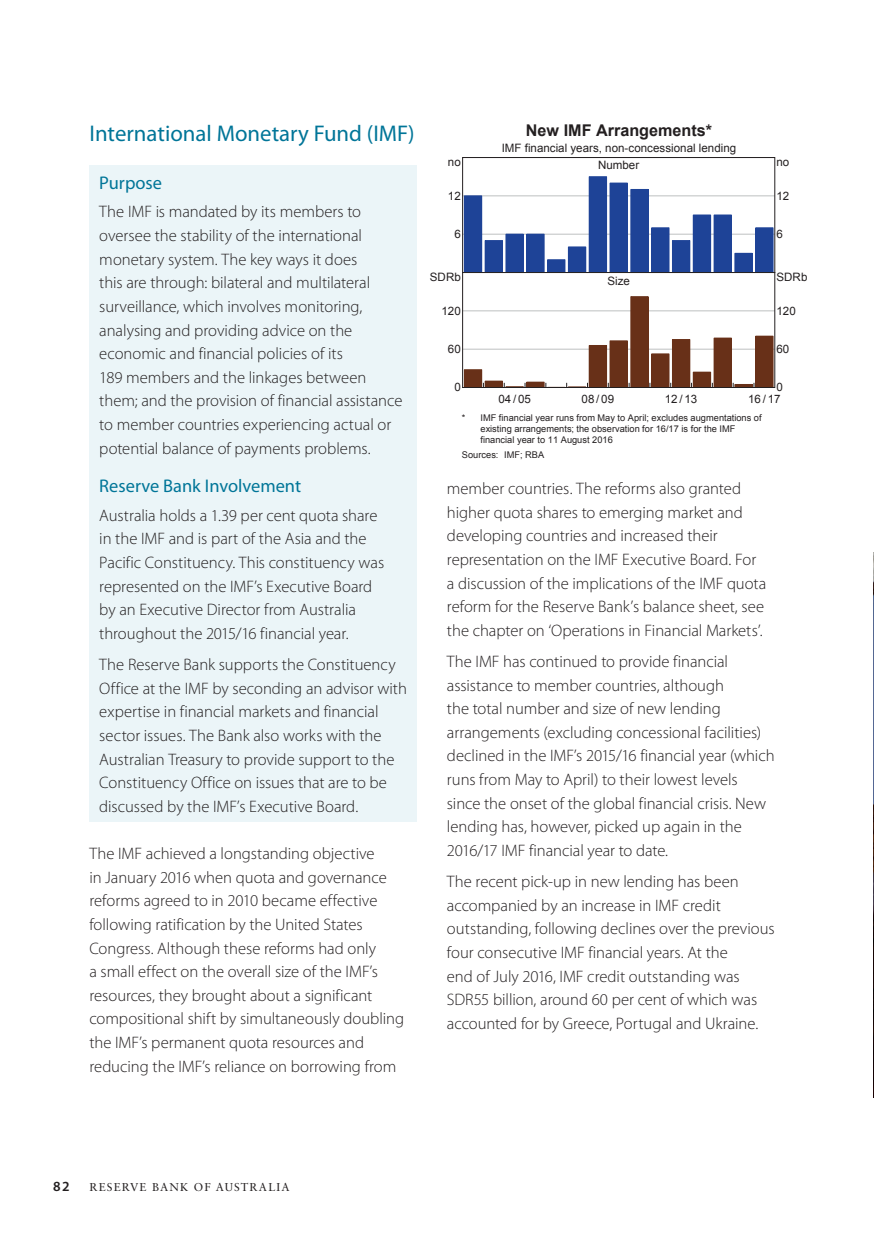
<style>
.page{position:relative;width:874px;height:1241px;background:#fff}
.page>*{position:absolute;margin:0;border:0;box-sizing:border-box;transform-origin:0 0}
.Heading_1{font:22.75px "Myriad Pro";color:#007598}
.Heading_2{font:18.38px "Myriad Pro";color:#007598}
.Body_Copy{font:300 16.62px/23.6px "Myriad Pro";color:#231f20}
.t1{font:700 16.1px "Arial";color:#231f20}
.t2{font:600 14px "Myriad Pro";color:#231f20}
.t3{font:11.55px/17.5px "Arial";color:#231f20;text-align:center}
.t4{font:11.38px "Sabon LT Std";letter-spacing:.1em;color:#231f20}
.t5{font:9.28px/11.2px "Arial";color:#231f20}
</style>
<div class="page">
<hr style="left:462px;top:234px;width:312px;height:1px;background:#bec0c1">
<hr style="left:462px;top:195px;width:312px;height:1px;background:#bec0c1">
<div style="left:464px;top:196px;width:17px;height:76px;background:#1e4397"></div>
<div style="left:485px;top:240px;width:17px;height:32px;background:#1e4397"></div>
<div style="left:485px;top:240px;width:17px;height:32px;border:1px solid #1e4397"></div>
<div style="left:505px;top:234px;width:18px;height:38px;background:#1e4397"></div>
<div style="left:505px;top:234px;width:18px;height:38px;border:1px solid #1e4397"></div>
<div style="left:526px;top:234px;width:18px;height:38px;background:#1e4397"></div>
<div style="left:547px;top:260px;width:17px;height:12px;background:#1e4397"></div>
<div style="left:568px;top:247px;width:17px;height:25px;background:#1e4397"></div>
<div style="left:589px;top:177px;width:17px;height:95px;background:#1e4397"></div>
<div style="left:609px;top:183px;width:18px;height:89px;background:#1e4397"></div>
<div style="left:609px;top:183px;width:18px;height:89px;border:1px solid #1e4397"></div>
<div style="left:630px;top:189px;width:18px;height:83px;background:#1e4397"></div>
<div style="left:630px;top:189px;width:18px;height:83px;border:1px solid #1e4397"></div>
<div style="left:651px;top:228px;width:17px;height:44px;background:#1e4397"></div>
<div style="left:672px;top:240px;width:17px;height:32px;background:#1e4397"></div>
<div style="left:672px;top:240px;width:17px;height:32px;border:1px solid #1e4397"></div>
<div style="left:693px;top:215px;width:17px;height:57px;background:#1e4397"></div>
<div style="left:713px;top:215px;width:18px;height:57px;background:#1e4397"></div>
<div style="left:713px;top:215px;width:18px;height:57px;border:1px solid #1e4397"></div>
<div style="left:734px;top:253px;width:17px;height:19px;background:#1e4397"></div>
<div style="left:734px;top:253px;width:17px;height:19px;border:1px solid #1e4397"></div>
<div style="left:755px;top:228px;width:17px;height:44px;background:#1e4397"></div>
<div style="left:462px;top:157px;width:312px;height:115px;border:1px solid #231f20"></div>
<hr style="left:462px;top:349px;width:312px;height:1px;background:#bec0c1">
<hr style="left:462px;top:310px;width:312px;height:1px;background:#bec0c1">
<div style="left:464px;top:369px;width:17px;height:18px;background:#683018"></div>
<div style="left:464px;top:369px;width:17px;height:18px;border:1px solid #683018"></div>
<div style="left:485px;top:381px;width:17px;height:6px;background:#683018"></div>
<div style="left:526px;top:382px;width:18px;height:5px;background:#683018"></div>
<div style="left:589px;top:345px;width:17px;height:42px;background:#683018"></div>
<div style="left:609px;top:341px;width:18px;height:46px;background:#683018"></div>
<div style="left:609px;top:341px;width:18px;height:46px;border:1px solid #683018"></div>
<div style="left:630px;top:296px;width:18px;height:91px;background:#683018"></div>
<div style="left:630px;top:296px;width:18px;height:91px;border:1px solid #683018"></div>
<div style="left:651px;top:354px;width:17px;height:33px;background:#683018"></div>
<div style="left:672px;top:339px;width:17px;height:48px;background:#683018"></div>
<div style="left:693px;top:372px;width:17px;height:15px;background:#683018"></div>
<div style="left:713px;top:338px;width:18px;height:49px;background:#683018"></div>
<div style="left:713px;top:338px;width:18px;height:49px;border:1px solid #683018"></div>
<div style="left:734px;top:384px;width:17px;height:3px;border:1px solid #683018"></div>
<div style="left:755px;top:336px;width:17px;height:51px;background:#683018"></div>
<div style="left:462px;top:272px;width:312px;height:116px;border:1px solid #231f20"></div>
<svg style="left:503px;top:383px;width:22px;height:4px"></svg>
<svg style="left:545px;top:383px;width:43px;height:5px"></svg>
<div style="left:89px;top:165px;width:328px;height:656px;background:#ebf5f8"></div>
<img style="left:873px;top:552px;width:1px;height:544px">
<p class="Heading_1" style="left:89px;top:119px;width:326px">International Monetary Fund (IMF)</p>
<p class="Heading_2" style="left:99px;top:171px;width:64px">Purpose</p>
<p class="Body_Copy" style="left:99px;top:200px;width:304px">The IMF is mandated by its members to oversee the stability of the international monetary system. The key ways it does<br>this are through: bilateral and multilateral surveillance, which involves monitoring, analysing and providing advice on the economic and financial policies of its<br>189 members and the linkages between them; and the provision of financial assistance to member countries experiencing actual or potential balance of payments problems.</p>
<p class="Heading_2" style="left:99px;top:474px;width:203px">Reserve Bank Involvement</p>
<p class="Body_Copy" style="left:99px;top:503px;width:286px">Australia holds a 1.39 per cent quota share in the IMF and is part of the Asia and the Pacific Constituency. This constituency was represented on the IMF’s Executive Board by an Executive Director from Australia throughout the 2015/16 financial year.</p>
<p class="Body_Copy" style="left:99px;top:652px;width:309px">The Reserve Bank supports the Constituency Office at the IMF by seconding an advisor with expertise in financial markets and financial sector issues. The Bank also works with the Australian Treasury to provide support to the Constituency Office on issues that are to be discussed by the IMF’s Executive Board.</p>
<p class="Body_Copy" style="left:89px;top:841px;width:316px">The IMF achieved a longstanding objective<br>in January 2016 when quota and governance reforms agreed to in 2010 became effective following ratification by the United States Congress. Although these reforms had only<br>a small effect on the overall size of the IMF’s resources, they brought about a significant compositional shift by simultaneously doubling the IMF’s permanent quota resources and reducing the IMF’s reliance on borrowing from</p>
<p class="t3" style="left:448px;top:154px;width:14px">no</p>
<p class="t1" style="left:525px;top:120px;width:187px">New IMF Arrangements*</p>
<p class="t3" style="left:501px;top:139px;width:236px">IMF financial years, non-concessional lending<br>Number</p>
<p class="t3" style="left:776px;top:154px;width:14px">no</p>
<p class="t3" style="left:448px;top:187px;width:14px">12</p>
<p class="t3" style="left:776px;top:187px;width:14px">12</p>
<p class="t3" style="left:454px;top:225px;width:8px">6</p>
<p class="t3" style="left:776px;top:225px;width:8px">6</p>
<p class="t3" style="left:429px;top:269px;width:32px">SDRb</p>
<p class="t3" style="left:607px;top:272px;width:24px">Size</p>
<p class="t3" style="left:776px;top:269px;width:32px">SDRb</p>
<p class="t3" style="left:441px;top:302px;width:21px">120</p>
<p class="t3" style="left:776px;top:302px;width:21px">120</p>
<p class="t3" style="left:448px;top:340px;width:14px">60</p>
<p class="t3" style="left:776px;top:340px;width:14px">60</p>
<p class="t3" style="left:454px;top:378px;width:8px">0</p>
<p class="t3" style="left:776px;top:378px;width:8px">0</p>
<p class="t3" style="left:498px;top:390px;width:34px">04/05</p>
<p class="t3" style="left:581px;top:390px;width:34px">08/09</p>
<p class="t3" style="left:664px;top:390px;width:34px">12/13</p>
<p class="t3" style="left:747px;top:390px;width:34px">16/17</p>
<p class="t5" style="left:480px;top:412px;width:282px;text-indent:-19px">* IMF financial year runs from May to April; excludes augmentations of existing arrangements; the observation for 16/17 is for the IMF financial year to 11 August 2016</p>
<p class="t5" style="left:461px;top:449px;width:84px">Sources: IMF; RBA</p>
<p class="Body_Copy" style="left:446px;top:476px;width:321px">member countries. The reforms also granted higher quota shares to emerging market and developing countries and increased their representation on the IMF Executive Board. For a discussion of the implications of the IMF quota reform for the Reserve Bank’s balance sheet, see the chapter on ‘Operations in Financial Markets’.</p>
<p class="Body_Copy" style="left:446px;top:649px;width:329px">The IMF has continued to provide financial assistance to member countries, although<br>the total number and size of new lending arrangements (excluding concessional facilities) declined in the IMF’s 2015/16 financial year (which runs from May to April) to their lowest levels since the onset of the global financial crisis. New lending has, however, picked up again in the 2016/17 IMF financial year to date.</p>
<p class="Body_Copy" style="left:446px;top:869px;width:329px">The recent pick-up in new lending has been accompanied by an increase in IMF credit outstanding, following declines over the previous four consecutive IMF financial years. At the<br>end of July 2016, IMF credit outstanding was SDR55 billion, around 60 per cent of which was accounted for by Greece, Portugal and Ukraine.</p>
<p class="t2" style="left:53px;top:1177px;width:18px">82</p>
<p class="t4" style="left:89px;top:1180px;width:201px">RESERVE BANK OF AUSTRALIA</p>
</div>
